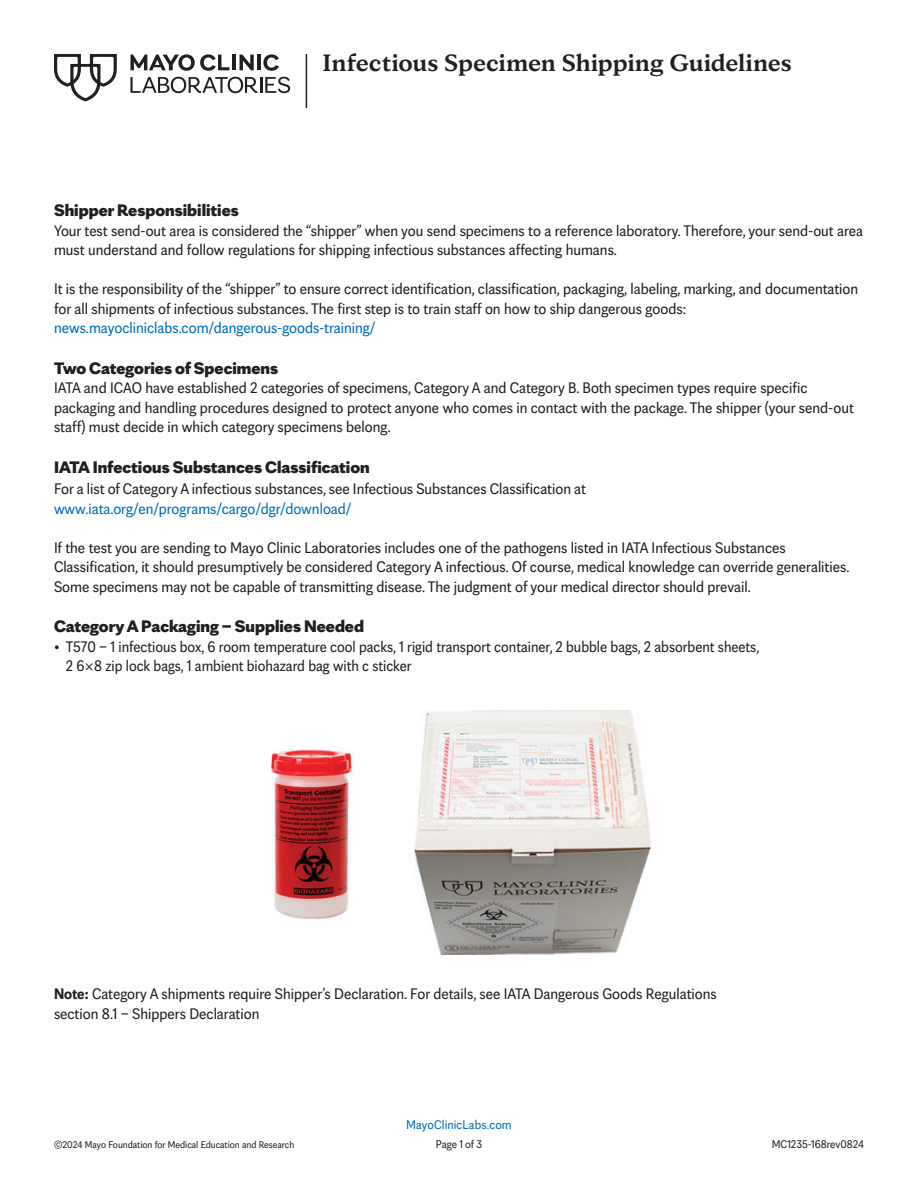
<style>
.page{position:relative;width:918px;height:1188px;background:#fff}
.page>*{position:absolute;margin:0;border:0;box-sizing:border-box;transform-origin:0 0}
.t1{font:700 25.5px "Mayo Clinic Serif";letter-spacing:-.005em;color:#231f20}
.t2{font:900 18px "Mayo Clinic Sans";color:#231f20}
.t3{font:condensed 16.5px/19.5px "Mayo Clinic Sans";color:#231f20}
.t4{font:condensed 16.5px "Mayo Clinic Sans";color:#006fba}
.t5{font:condensed 13.5px "Mayo Clinic Sans";letter-spacing:.005em;color:#006fba}
.t6{font:condensed 12px "Mayo Clinic Sans";color:#231f20}
.t7{font:condensed 10.5px "Mayo Clinic Sans";color:#231f20}
.s1{font-family:"Helvetica Neue LT Std"}
.s2{font-weight:700}
</style>
<div class="page">
<hr style="left:306px;top:54px;width:1px;height:54px;background:#231f20">
<svg style="left:130px;top:77px;width:160px;height:16px"></svg>
<hr style="left:232px;top:55px;width:4px;height:15px;background:#231f20">
<hr style="left:257px;top:55px;width:4px;height:15px;background:#231f20">
<svg style="left:240px;top:55px;width:14px;height:15px"></svg>
<svg style="left:263px;top:54px;width:16px;height:17px"></svg>
<svg style="left:130px;top:54px;width:100px;height:17px"></svg>
<svg style="left:54px;top:54px;width:63px;height:47px"></svg>
<img style="left:271px;top:749px;width:81px;height:171px">
<img style="left:415px;top:710px;width:236px;height:244px">
<h1 class="t1" style="left:323px;top:41px;width:471px">Infectious Specimen Shipping Guidelines</h1>
<p class="t2" style="left:54px;top:196px;width:186px">Shipper Responsibilities</p>
<p class="t3" style="left:54px;top:219px;width:811px">Your test send-out area is considered the “shipper” when you send specimens to a reference laboratory. Therefore, your send-out area must understand and follow regulations for shipping infectious substances affecting humans.</p>
<p class="t3" style="left:54px;top:278px;width:806px">It is the responsibility of the “shipper” to ensure correct identification, classification, packaging, labeling, marking, and documentation for all shipments of infectious substances. The first step is to train staff on how to ship dangerous goods:</p>
<p class="t4" style="left:54px;top:315px;width:323px">news.mayocliniclabs.com/dangerous-goods-training/</p>
<p class="t2" style="left:54px;top:353px;width:226px">Two Categories of Specimens</p>
<p class="t3" style="left:54px;top:376px;width:801px">IATA and ICAO have established 2 categories of specimens, Category A and Category B. Both specimen types require specific packaging and handling procedures designed to protect anyone who comes in contact with the package. The shipper (your send-out staff) must decide in which category specimens belong.</p>
<p class="t2" style="left:54px;top:452px;width:317px">IATA Infectious Substances Classification</p>
<p class="t3" style="left:54px;top:478px;width:533px">For a list of Category A infectious substances, see Infectious Substances Classification at</p>
<p class="t4" style="left:54px;top:496px;width:299px">www.iata.org/en/programs/cargo/dgr/download/</p>
<p class="t3" style="left:54px;top:536px;width:797px">If the test you are sending to Mayo Clinic Laboratories includes one of the pathogens listed in IATA Infectious Substances<br>Classification, it should presumptively be considered Category A infectious. Of course, medical knowledge can override generalities.<br>Some specimens may not be capable of transmitting disease. The judgment of your medical director should prevail.</p>
<p class="t2" style="left:54px;top:612px;width:312px">Category A Packaging – Supplies Needed</p>
<p class="t3" style="left:66px;top:635px;width:695px;text-indent:-12px">• T570 – 1 infectious box, 6 room temperature cool packs, 1 rigid transport container, 2 bubble bags, 2 absorbent sheets,<br>2 6<span class="s1">×</span>8 zip lock bags, 1 ambient biohazard bag with c sticker</p>
<p class="t3" style="left:54px;top:983px;width:664px"><span class="s2">Note:</span> Category A shipments require Shipper’s Declaration. For details, see IATA Dangerous Goods Regulations section 8.1 – Shippers Declaration</p>
<p class="t7" style="left:54px;top:1136px;width:242px">©2024 Mayo Foundation for Medical Education and Research</p>
<p class="t5" style="left:406px;top:1114px;width:107px">MayoClinicLabs.com</p>
<p class="t6" style="left:436px;top:1134px;width:48px">Page 1 of 3</p>
<p class="t6" style="left:772px;top:1134px;width:94px">MC1235-168rev0824</p>
</div>
